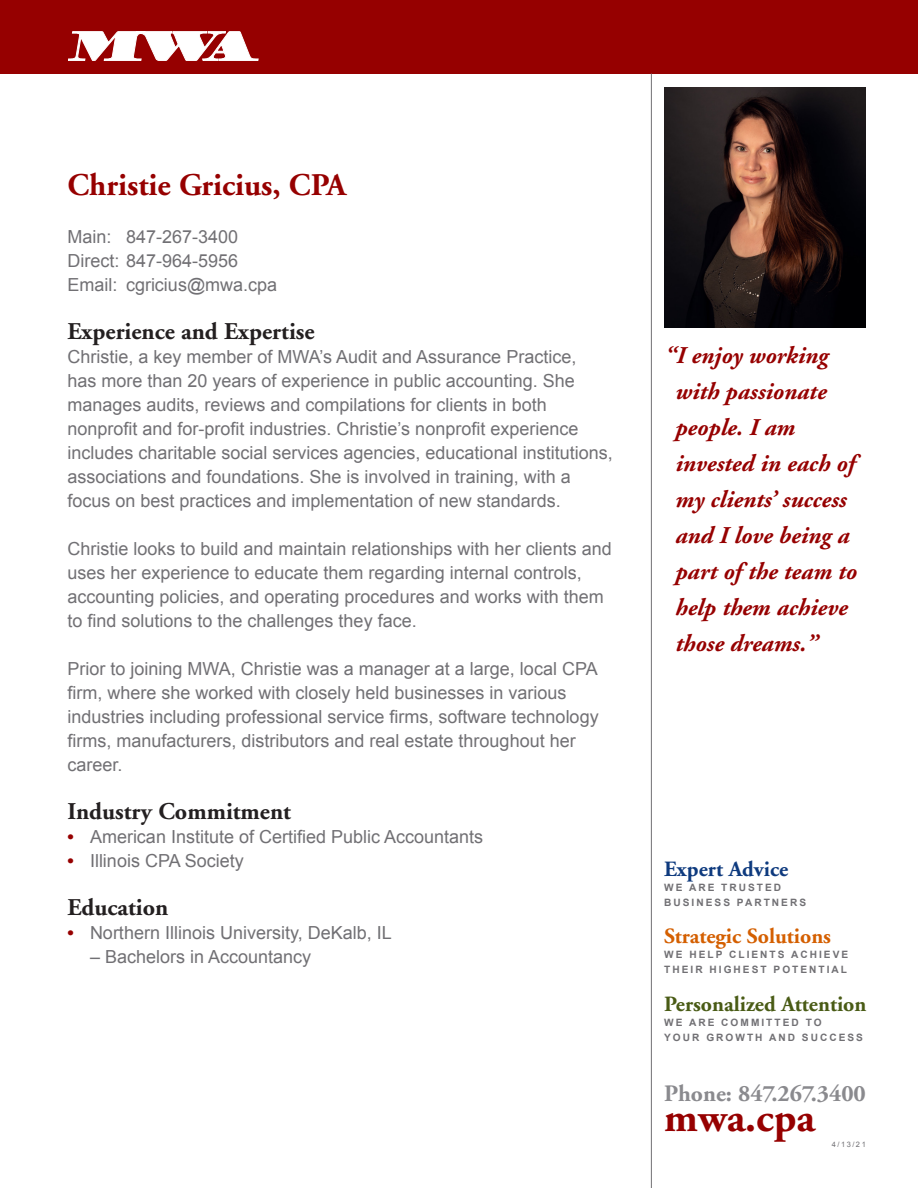
<style>
.page{position:relative;width:918px;height:1188px;background:#fff}
.page>*{position:absolute;margin:0;border:0;box-sizing:border-box;transform-origin:0 0}
.t1{font:700 42px "Adobe Garamond";color:#960000}
.t2{font:700 31.5px "Adobe Garamond";color:#960000}
.t3{font:italic 700 24px "Adobe Garamond";color:#960000}
.t4{font:700 24px "Adobe Garamond";color:#231f20}
.t5{font:700 23.55px "Adobe Garamond";color:#8a8a8e}
.t6{font:700 21.75px "Adobe Garamond";color:#495b15}
.t7{font:700 21.75px "Adobe Garamond";color:#d45f00}
.t8{font:700 21.75px "Adobe Garamond";color:#0e3a7e}
.t9{font:18px/24px "Arial";color:#717074}
.t10{font:700 10.2px "Arial";letter-spacing:.2em;color:#717074}
.t11{font:7.5px "Arial";color:#717074}
.s1{font-weight:700;color:#960000}
</style>
<div class="page">
<img style="left:665px;top:87px;width:201px;height:241px">
<div style="left:0;top:0;width:918px;height:74px;background:#960000"></div>
<svg style="left:68px;top:32px;width:190px;height:29px"></svg>
<hr style="left:651px;top:74px;width:1px;height:1114px;background:#717074">
<p class="t2" style="left:68px;top:168px;width:280px">Christie Gricius, CPA</p>
<p class="t9" style="left:68px;top:225px;width:172px">Main: 847-267-3400</p>
<p class="t9" style="left:68px;top:249px;width:172px">Direct: 847-964-5956</p>
<p class="t9" style="left:68px;top:273px;width:211px">Email: cgricius@mwa.cpa</p>
<p class="t4" style="left:68px;top:318px;width:249px">Experience and Expertise</p>
<p class="t9" style="left:68px;top:345px;width:510px">Christie, a key member of MWA’s Audit and Assurance Practice,</p>
<p class="t9" style="left:68px;top:369px;width:509px">has more than 20 years of experience in public accounting. She</p>
<p class="t9" style="left:68px;top:393px;width:481px">manages audits, reviews and compilations for clients in both</p>
<p class="t9" style="left:68px;top:417px;width:512px">nonprofit and for-profit industries. Christie’s nonprofit experience</p>
<p class="t9" style="left:68px;top:441px;width:547px">includes charitable social services agencies, educational institutions,</p>
<p class="t9" style="left:68px;top:465px;width:505px">associations and foundations. She is involved in training, with a</p>
<p class="t9" style="left:68px;top:489px;width:495px">focus on best practices and implementation of new standards.</p>
<p class="t9" style="left:68px;top:537px;width:546px">Christie looks to build and maintain relationships with her clients and uses her experience to educate them regarding internal controls,</p>
<p class="t9" style="left:68px;top:585px;width:538px">accounting policies, and operating procedures and works with them</p>
<p class="t9" style="left:68px;top:609px;width:351px">to find solutions to the challenges they face.</p>
<p class="t9" style="left:68px;top:657px;width:532px">Prior to joining MWA, Christie was a manager at a large, local CPA</p>
<p class="t9" style="left:68px;top:681px;width:501px">firm, where she worked with closely held businesses in various</p>
<p class="t9" style="left:68px;top:705px;width:533px">industries including professional service firms, software technology</p>
<p class="t9" style="left:68px;top:729px;width:510px">firms, manufacturers, distributors and real estate throughout her</p>
<p class="t9" style="left:68px;top:753px;width:57px">career.</p>
<p class="t4" style="left:68px;top:798px;width:225px">Industry Commitment</p>
<p class="t9" style="left:68px;top:825px;width:417px"><span class="s1">•</span> American Institute of Certified Public Accountants</p>
<p class="t9" style="left:68px;top:849px;width:178px"><span class="s1">•</span> Illinois CPA Society</p>
<p class="t4" style="left:68px;top:894px;width:102px">Education</p>
<p class="t9" style="left:68px;top:921px;width:326px"><span class="s1">•</span> Northern Illinois University, DeKalb, IL</p>
<p class="t9" style="left:90px;top:945px;width:223px">– Bachelors in Accountancy</p>
<p class="t3" style="left:665px;top:343px;width:165px">“I enjoy working</p>
<p class="t3" style="left:675px;top:379px;width:153px">with passionate</p>
<p class="t3" style="left:675px;top:415px;width:121px">people. I am</p>
<p class="t3" style="left:675px;top:451px;width:181px">invested in each of</p>
<p class="t3" style="left:675px;top:487px;width:173px">my clients’ success</p>
<p class="t3" style="left:675px;top:523px;width:176px">and I love being a</p>
<p class="t3" style="left:675px;top:559px;width:183px">part of the team to</p>
<p class="t3" style="left:675px;top:595px;width:174px">help them achieve</p>
<p class="t3" style="left:675px;top:631px;width:144px">those dreams.”</p>
<p class="t8" style="left:664px;top:857px;width:126px">Expert Advice</p>
<p class="t10" style="left:664px;top:881px;width:119px">WE ARE TRUSTED</p>
<p class="t10" style="left:664px;top:896px;width:143px">BUSINESS PARTNERS</p>
<p class="t7" style="left:664px;top:925px;width:168px">Strategic Solutions</p>
<p class="t10" style="left:664px;top:948px;width:186px">WE HELP CLIENTS ACHIEVE</p>
<p class="t10" style="left:664px;top:963px;width:184px">THEIR HIGHEST POTENTIAL</p>
<p class="t6" style="left:664px;top:992px;width:204px">Personalized Attention</p>
<p class="t10" style="left:664px;top:1016px;width:159px">WE ARE COMMITTED TO</p>
<p class="t10" style="left:664px;top:1031px;width:200px">YOUR GROWTH AND SUCCESS</p>
<p class="t5" style="left:664px;top:1081px;width:203px">Phone: 847.267.3400</p>
<p class="t1" style="left:664px;top:1095px;width:152px">mwa.cpa</p>
<p class="t11" style="left:832px;top:1140px;width:36px">4/13/21</p>
</div>
